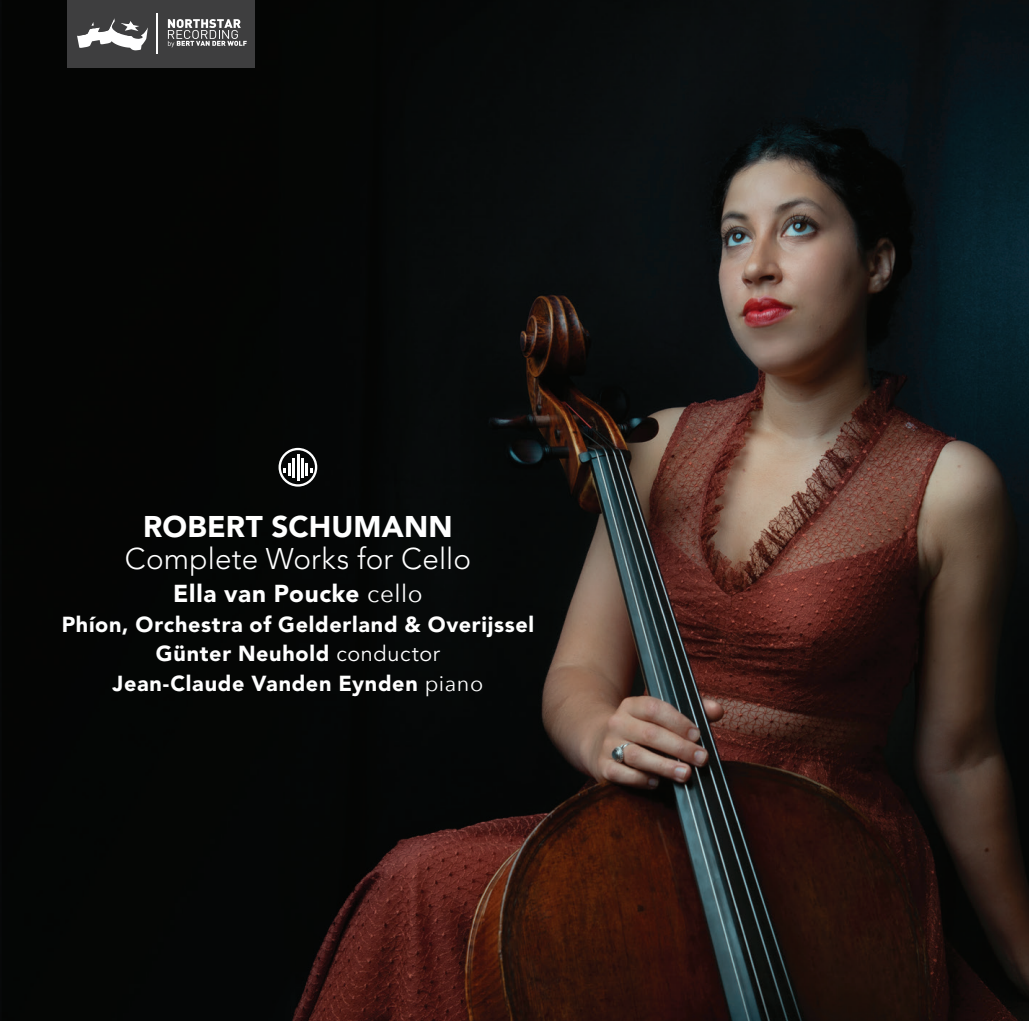
<style>
.page{position:relative;width:1029px;height:1021px;background:#fff}
.page>*{position:absolute;margin:0;border:0;box-sizing:border-box;transform-origin:0 0}
.t1{font:300 29.7px "Avenir LT Std";letter-spacing:.005em;color:#fff}
.t2{font:900 29.7px "Avenir LT Std";letter-spacing:.005em;color:#fff}
.t3{font:900 24.3px "Avenir LT Std";letter-spacing:.03em;color:#fff}
.t4{font:900 21.6px "Avenir LT Std";letter-spacing:.035em;color:#fff}
.s1{font-family:"Avenir Next";font-weight:400}
.s2{font-weight:400}
</style>
<div class="page">
<img style="left:0;top:0;width:1029px;height:1020px">
<svg style="left:279px;top:448px;width:38px;height:38px"></svg>
<hr style="left:297px;top:454px;width:2px;height:26px;background:#fff">
<div style="left:68px;top:0;width:187px;height:67px;background:#3e3e3f"></div>
<svg style="left:168px;top:19px;width:79px;height:28px"></svg>
<hr style="left:156px;top:13px;width:1px;height:41px;background:#fff">
<svg style="left:77px;top:18px;width:71px;height:32px"></svg>
<p class="t2" style="left:143px;top:508px;width:311px">ROBERT SCHUMANN</p>
<p class="t1" style="left:125px;top:541px;width:348px">Complete Works for Cello</p>
<p class="t3" style="left:173px;top:578px;width:251px">Ella van Poucke <span class="s1">cello</span></p>
<p class="t4" style="left:62px;top:611px;width:474px">Phíon, Orchestra of Gelderland &amp; Overijssel</p>
<p class="t4" style="left:156px;top:640px;width:286px">Günter Neuhold <span class="s2">conductor</span></p>
<p class="t4" style="left:113px;top:670px;width:372px">Jean-Claude Vanden Eynden <span class="s1">piano</span></p>
</div>
